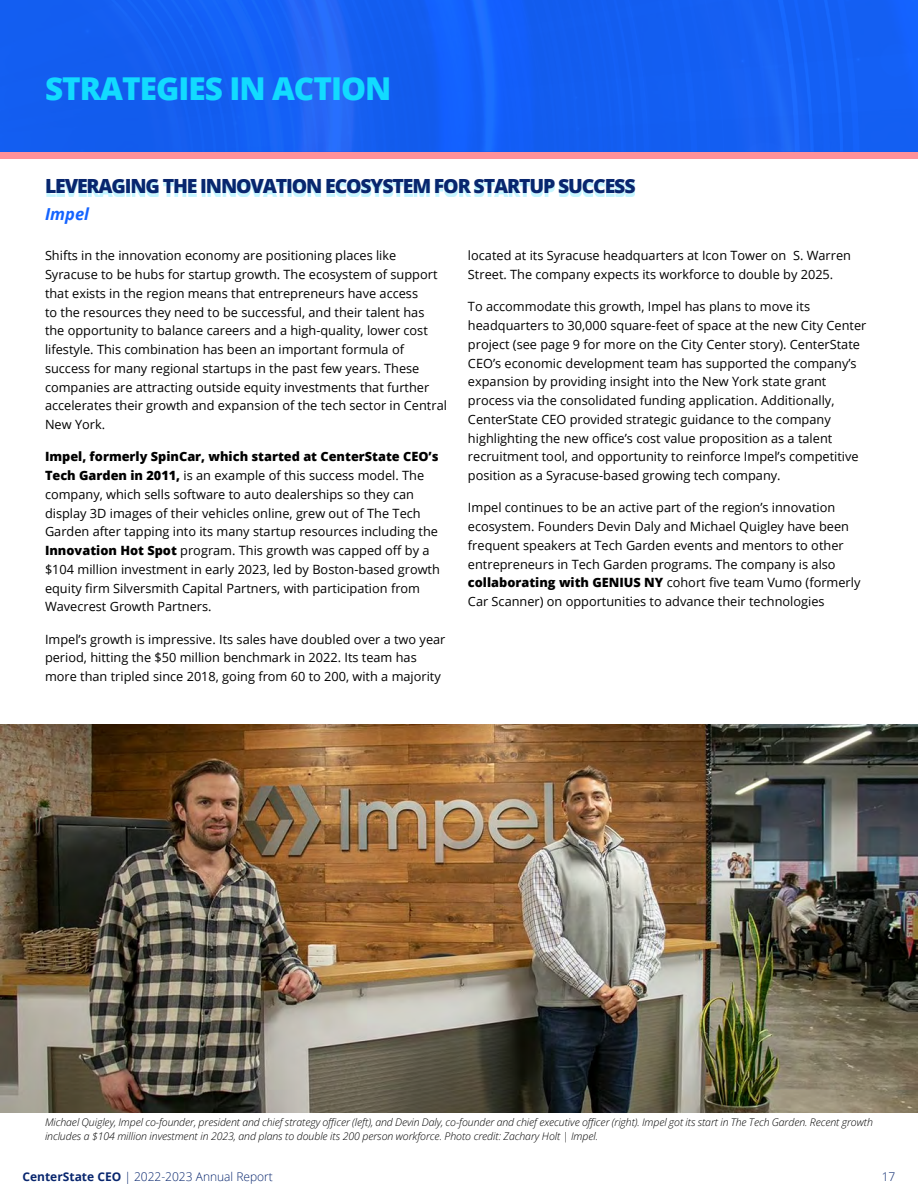
<style>
.page{position:relative;width:918px;height:1188px;background:#fff}
.page>*{position:absolute;margin:0;border:0;box-sizing:border-box;transform-origin:0 0}
.t1{font:800 31.5px "Open Sans";letter-spacing:-.03em;color:#12dbff}
.t2{font:800 19.5px "Open Sans";letter-spacing:-.06em;color:#08266e}
.t3{font:italic 700 16.5px "Open Sans";color:#1463ff}
.t4{font:12.75px/18.8px "Open Sans";color:#000}
.t5{font:300 12px "Open Sans";color:#08266e}
.t6{font:italic 300 10.5px/13.5px "Open Sans";letter-spacing:-.01em;color:#000}
.s1{font-weight:800}
.s2{font-weight:700}
</style>
<div class="page">
<div style="left:0;top:152px;width:918px;height:7px;background:#ff9199"></div>
<svg style="left:0;top:0;width:918px;height:152px;background:#155ff2"></svg>
<div style="left:47px;top:183px;width:588px;height:14px;background:#12dbff;opacity:.25"></div>
<img style="left:0;top:725px;width:918px;height:388px">
<h1 class="t1" style="left:45px;top:64px;width:348px">STRATEGIES IN ACTION</h1>
<h2 class="t2" style="left:45px;top:171px;width:592px">LEVERAGING THE INNOVATION ECOSYSTEM FOR STARTUP SUCCESS</h2>
<p class="t3" style="left:45px;top:202px;width:46px">Impel</p>
<p class="t4" style="left:45px;top:246px;width:403px">Shifts in the innovation economy are positioning places like Syracuse to be hubs for startup growth. The ecosystem of support that exists in the region means that entrepreneurs have access<br>to the resources they need to be successful, and their talent has the opportunity to balance careers and a high-quality, lower cost lifestyle. This combination has been an important formula of success for many regional startups in the past few years. These companies are attracting outside equity investments that further accelerates their growth and expansion of the tech sector in Central New York.</p>
<p class="t4" style="left:45px;top:447px;width:396px"><span class="s1">Impel, formerly SpinCar, which started at CenterState CEO’s Tech Garden in 2011,</span> is an example of this success model. The company, which sells software to auto dealerships so they can display 3D images of their vehicles online, grew out of The Tech Garden after tapping into its many startup resources including the <span class="s1">Innovation Hot Spot</span> program. This growth was capped off by a $104 million investment in early 2023, led by Boston-based growth equity firm Silversmith Capital Partners, with participation from Wavecrest Growth Partners.</p>
<p class="t4" style="left:45px;top:629px;width:402px">Impel’s growth is impressive. Its sales have doubled over a two year period, hitting the $50 million benchmark in 2022. Its team has more than tripled since 2018, going from 60 to 200, with a majority</p>
<p class="t4" style="left:468px;top:246px;width:384px">located at its Syracuse headquarters at Icon Tower on S. Warren<br>Street. The company expects its workforce to double by 2025.</p>
<p class="t4" style="left:468px;top:297px;width:400px">To accommodate this growth, Impel has plans to move its headquarters to 30,000 square-feet of space at the new City Center project (see page 9 for more on the City Center story). CenterState CEO’s economic development team has supported the company’s expansion by providing insight into the New York state grant process via the consolidated funding application. Additionally, CenterState CEO provided strategic guidance to the company highlighting the new office’s cost value proposition as a talent recruitment tool, and opportunity to reinforce Impel’s competitive position as a Syracuse-based growing tech company.</p>
<p class="t4" style="left:468px;top:498px;width:394px">Impel continues to be an active part of the region’s innovation ecosystem. Founders Devin Daly and Michael Quigley have been frequent speakers at Tech Garden events and mentors to other entrepreneurs in Tech Garden programs. The company is also <span class="s1">collaborating with GENIUS NY</span> cohort five team Vumo (formerly Car Scanner) on opportunities to advance their technologies</p>
<p class="t6" style="left:45px;top:1115px;width:829px">Michael Quigley, Impel co-founder, president and chief strategy officer (left), and Devin Daly, co-founder and chief executive officer (right). Impel got its start in The Tech Garden. Recent growth includes a $104 million investment in 2023, and plans to double its 200 person workforce. Photo credit: Zachary Holt | Impel.</p>
<p class="t5" style="left:22px;top:1169px;width:252px"><span class="s2">CenterState CEO</span> | 2022-2023 Annual Report</p>
<p class="t5" style="left:882px;top:1169px;width:15px">17</p>
</div>
